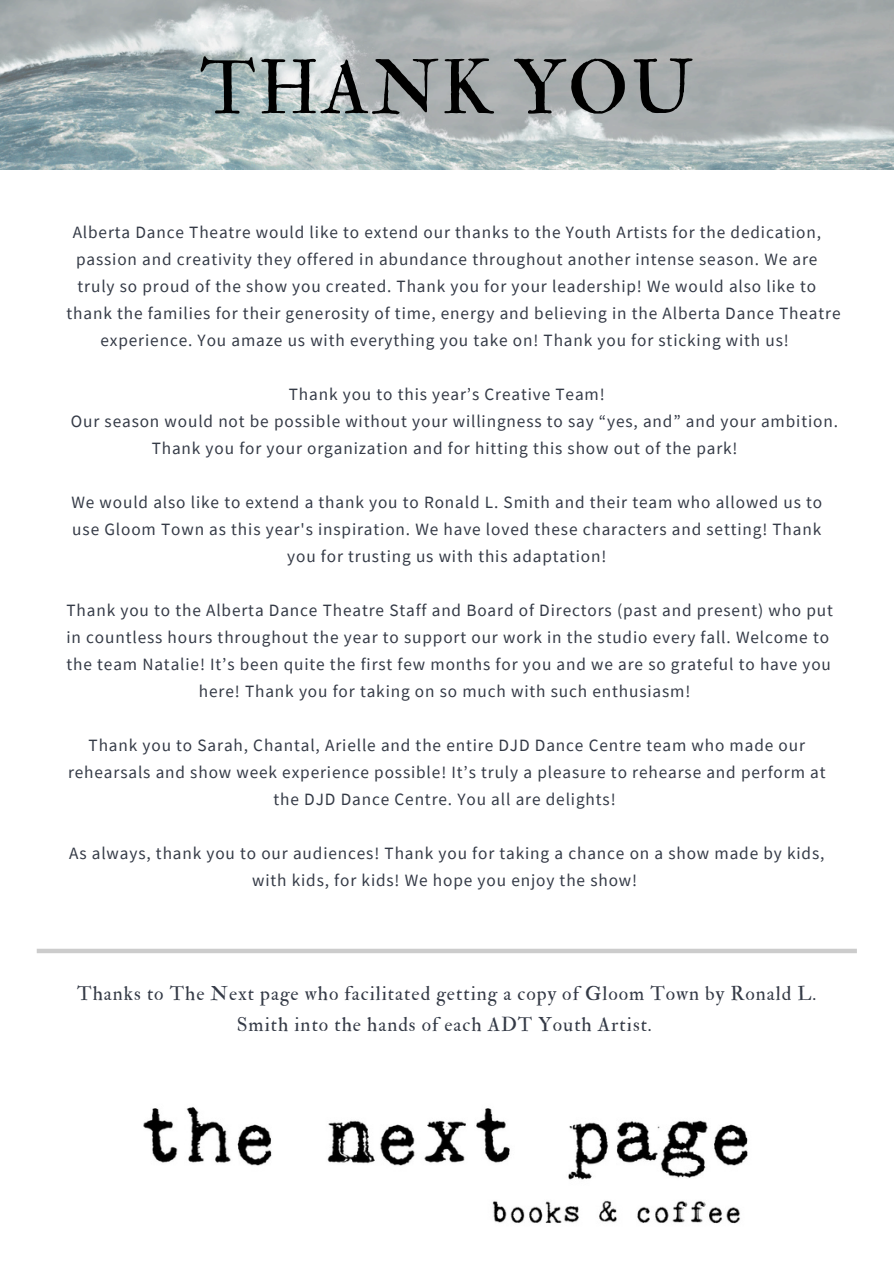
<style>
.page{position:relative;width:894px;height:1264px;background:#fff}
.page>*{position:absolute;margin:0;border:0;box-sizing:border-box;transform-origin:0 0}
.t1{font:75px "IM FELL Double Pica Roman";letter-spacing:.03em;color:#000}
.t2{font:19.5px/31.5px "IM FELL Double Pica Roman";letter-spacing:.05em;color:#343a46;text-align:center}
.t3{font:17.25px/27px "Source Sans Pro";letter-spacing:.05em;color:#343a46;text-align:center}
</style>
<div class="page">
<img style="left:143px;top:1106px;width:605px;height:118px">
<img style="left:0;top:0;width:893px;height:170px">
<div style="left:37px;top:948px;width:819px;height:5px;background:#ccc"></div>
<h2 class="t1" style="left:200px;top:42px;width:495px">THANK YOU</h2>
<p class="t3" style="left:73px;top:218px;width:749px">Alberta Dance Theatre would like to extend our thanks to the Youth Artists for the dedication,</p>
<p class="t3" style="left:76px;top:245px;width:742px">passion and creativity they offered in abundance throughout another intense season. We are</p>
<p class="t3" style="left:78px;top:272px;width:739px">truly so proud of the show you created. Thank you for your leadership! We would also like to</p>
<p class="t3" style="left:66px;top:299px;width:775px">thank the families for their generosity of time, energy and believing in the Alberta Dance Theatre</p>
<p class="t3" style="left:100px;top:326px;width:689px">experience. You amaze us with everything you take on! Thank you for sticking with us!</p>
<h1 class="t3" style="left:289px;top:380px;width:317px">Thank you to this year’s Creative Team!</h1>
<p class="t3" style="left:71px;top:407px;width:768px">Our season would not be possible without your willingness to say “yes, and” and your ambition.</p>
<p class="t3" style="left:152px;top:434px;width:587px">Thank you for your organization and for hitting this show out of the park!</p>
<p class="t3" style="left:71px;top:488px;width:752px">We would also like to extend a thank you to Ronald L. Smith and their team who allowed us to use Gloom Town as this year's inspiration. We have loved these characters and setting! Thank you for trusting us with this adaptation!</p>
<p class="t3" style="left:66px;top:596px;width:767px">Thank you to the Alberta Dance Theatre Staff and Board of Directors (past and present) who put in countless hours throughout the year to support our work in the studio every fall. Welcome to the team Natalie! It’s been quite the first few months for you and we are so grateful to have you here! Thank you for taking on so much with such enthusiasm!</p>
<p class="t3" style="left:68px;top:731px;width:758px">Thank you to Sarah, Chantal, Arielle and the entire DJD Dance Centre team who made our rehearsals and show week experience possible! It’s truly a pleasure to rehearse and perform at the DJD Dance Centre. You all are delights!</p>
<p class="t3" style="left:69px;top:839px;width:756px">As always, thank you to our audiences! Thank you for taking a chance on a show made by kids, with kids, for kids! We hope you enjoy the show!</p>
<p class="t2" style="left:77px;top:977px;width:740px">Thanks to The Next page who facilitated getting a copy of Gloom Town by Ronald L.<br>Smith into the hands of each ADT Youth Artist.</p>
</div>
